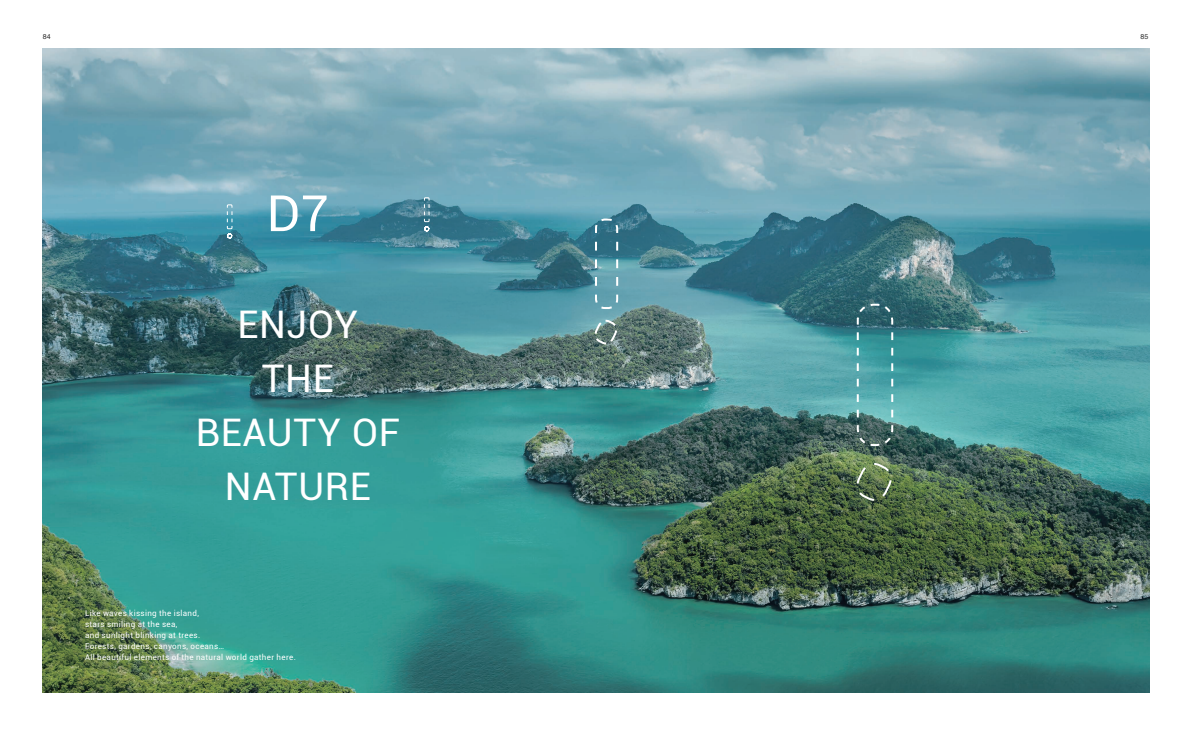
<style>
.page{position:relative;width:1191px;height:738px;background:#fff}
.page>*{position:absolute;margin:0;border:0;box-sizing:border-box;transform-origin:0 0}
.t1{font:50px "Roboto";color:#fff}
.t2{font:38px/54px "Roboto";letter-spacing:.02em;color:#fff;text-align:center}
.t3{font:8px/11px "Roboto";letter-spacing:.04em;color:#fff}
.t4{font:7px "Helvetica";color:#2e2e2e}
</style>
<div class="page">
<img style="left:43px;top:48px;width:1106px;height:644px">
<svg style="left:594px;top:217px;width:25px;height:93px"></svg>
<svg style="left:593px;top:318px;width:25px;height:27px"></svg>
<svg style="left:226px;top:204px;width:7px;height:35px"></svg>
<svg style="left:423px;top:197px;width:7px;height:35px"></svg>
<svg style="left:855px;top:302px;width:39px;height:144px"></svg>
<svg style="left:855px;top:461px;width:37px;height:40px"></svg>
<p class="t4" style="left:43px;top:32px;width:9px">84</p>
<p class="t4" style="left:1140px;top:32px;width:9px">85</p>
<h1 class="t1" style="left:267px;top:178px;width:63px">D7</h1>
<h2 class="t2" style="left:196px;top:295px;width:206px">ENJOY<br>THE<br>BEAUTY OF<br>NATURE</h2>
<p class="t3" style="left:85px;top:607px;width:212px">Like waves kissing the island,<br>stars smiling at the sea,<br>and sunlight blinking at trees.<br>Forests, gardens, canyons, oceans…<br>All beautiful elements of the natural world gather here.</p>
</div>
